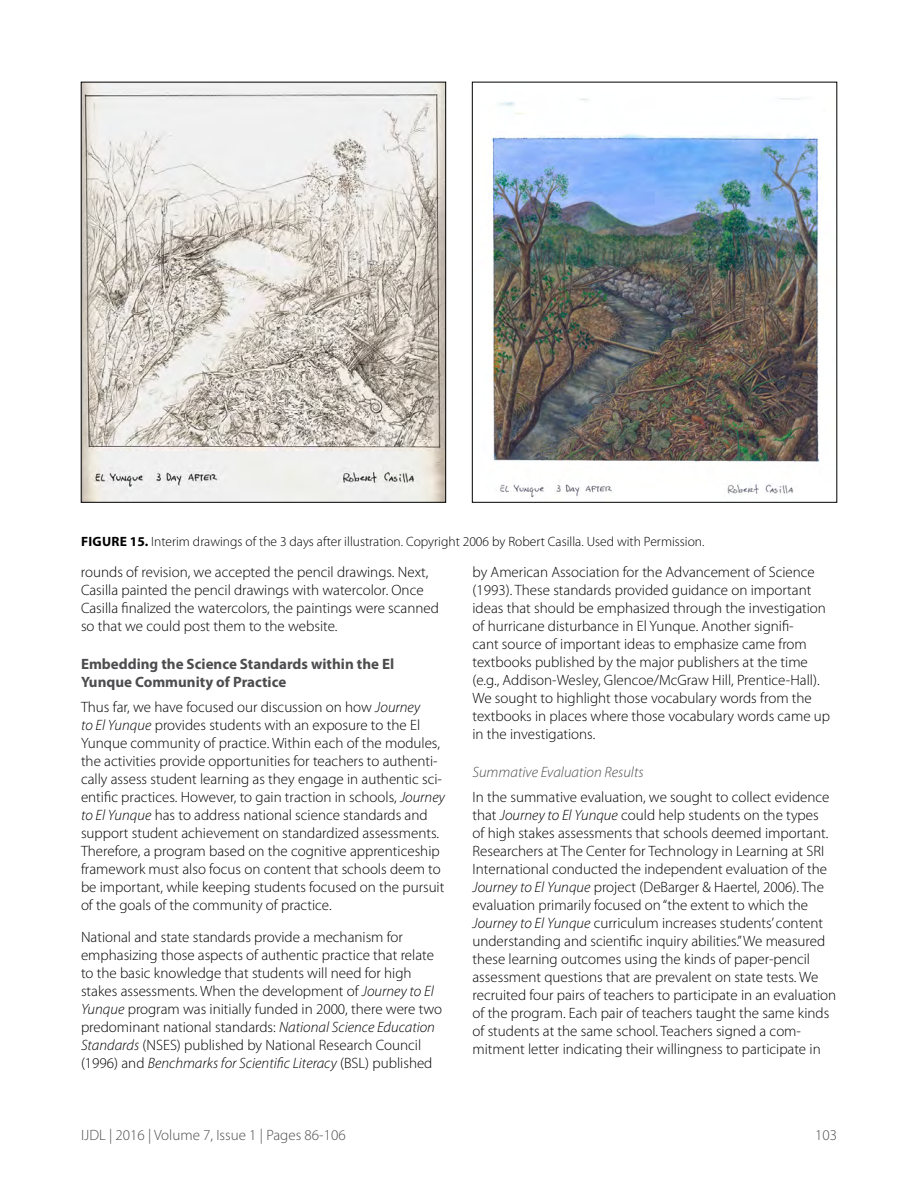
<style>
.page{position:relative;width:918px;height:1188px;background:#fff}
.page>*{position:absolute;margin:0;border:0;box-sizing:border-box;transform-origin:0 0}
.t1{font:300 15px/18px "Myriad Pro";color:#000}
.t2{font:700 15px/18px "Myriad Pro";color:#4d4d4f}
.t3{font:300 15px "Myriad Pro";color:#4d4d4f}
.t4{font:italic 300 15px "Myriad Pro";color:#4d4d4f}
.t5{font:300 13.5px "Myriad Pro";color:#000}
.s1{font-weight:700}
.s2{font-style:italic}
</style>
<div class="page">
<img style="left:83px;top:84px;width:361px;height:416px">
<div style="left:81px;top:82px;width:365px;height:420px;border:1px solid #000"></div>
<img style="left:491px;top:98px;width:329px;height:400px">
<p class="t5" style="left:81px;top:534px;width:625px"><span class="s1">FIGURE 15.</span> Interim drawings of the 3 days after illustration. Copyright 2006 by Robert Casilla. Used with Permission.</p>
<p class="t1" style="left:81px;top:563px;width:359px">rounds of revision, we accepted the pencil drawings. Next, Casilla painted the pencil drawings with watercolor. Once Casilla finalized the watercolors, the paintings were scanned so that we could post them to the website.</p>
<p class="t2" style="left:81px;top:656px;width:315px">Embedding the Science Standards within the El<br>Yunque Community of Practice</p>
<p class="t1" style="left:81px;top:698px;width:365px">Thus far, we have focused our discussion on how <span class="s2">Journey<br>to El Yunque</span> provides students with an exposure to the El Yunque community of practice. Within each of the modules, the activities provide opportunities for teachers to authenti&shy;cally assess student learning as they engage in authentic sci&shy;entific practices. However, to gain traction in schools, <span class="s2">Journey to El Yunque</span> has to address national science standards and support student achievement on standardized assessments.<br>Therefore, a program based on the cognitive apprenticeship framework must also focus on content that schools deem to be important, while keeping students focused on the pursuit of the goals of the community of practice.</p>
<p class="t1" style="left:81px;top:928px;width:363px">National and state standards provide a mechanism for emphasizing those aspects of authentic practice that relate to the basic knowledge that students will need for high stakes assessments. When the development of <span class="s2">Journey to El Yunque</span> program was initially funded in 2000, there were two predominant national standards: <span class="s2">National Science Education Standards</span> (NSES) published by National Research Council (1996) and <span class="s2">Benchmarks for Scientific Literacy</span> (BSL) published</p>
<p class="t1" style="left:472px;top:563px;width:359px">by American Association for the Advancement of Science (1993). These standards provided guidance on important ideas that should be emphasized through the investigation of hurricane disturbance in El Yunque. Another signifi-<br>cant source of important ideas to emphasize came from textbooks published by the major publishers at the time (e.g., Addison-Wesley, Glencoe/McGraw Hill, Prentice-Hall).<br>We sought to highlight those vocabulary words from the textbooks in places where those vocabulary words came up in the investigations.</p>
<p class="t4" style="left:472px;top:764px;width:173px">Summative Evaluation Results</p>
<p class="t1" style="left:472px;top:788px;width:365px">In the summative evaluation, we sought to collect evidence that <span class="s2">Journey to El Yunque</span> could help students on the types<br>of high stakes assessments that schools deemed important.<br>Researchers at The Center for Technology in Learning at SRI International conducted the independent evaluation of the <span class="s2">Journey to El Yunque</span> project (DeBarger &amp; Haertel, 2006). The evaluation primarily focused on “the extent to which the <span class="s2">Journey to El Yunque</span> curriculum increases students’ content understanding and scientific inquiry abilities.” We measured these learning outcomes using the kinds of paper-pencil assessment questions that are prevalent on state tests. We recruited four pairs of teachers to participate in an evaluation of the program. Each pair of teachers taught the same kinds of students at the same school. Teachers signed a com&shy;mitment letter indicating their willingness to participate in</p>
<p class="t3" style="left:81px;top:1126px;width:266px">IJDL | 2016 | Volume 7, Issue 1 | Pages 86-106</p>
<p class="t3" style="left:815px;top:1126px;width:23px">103</p>
</div>
